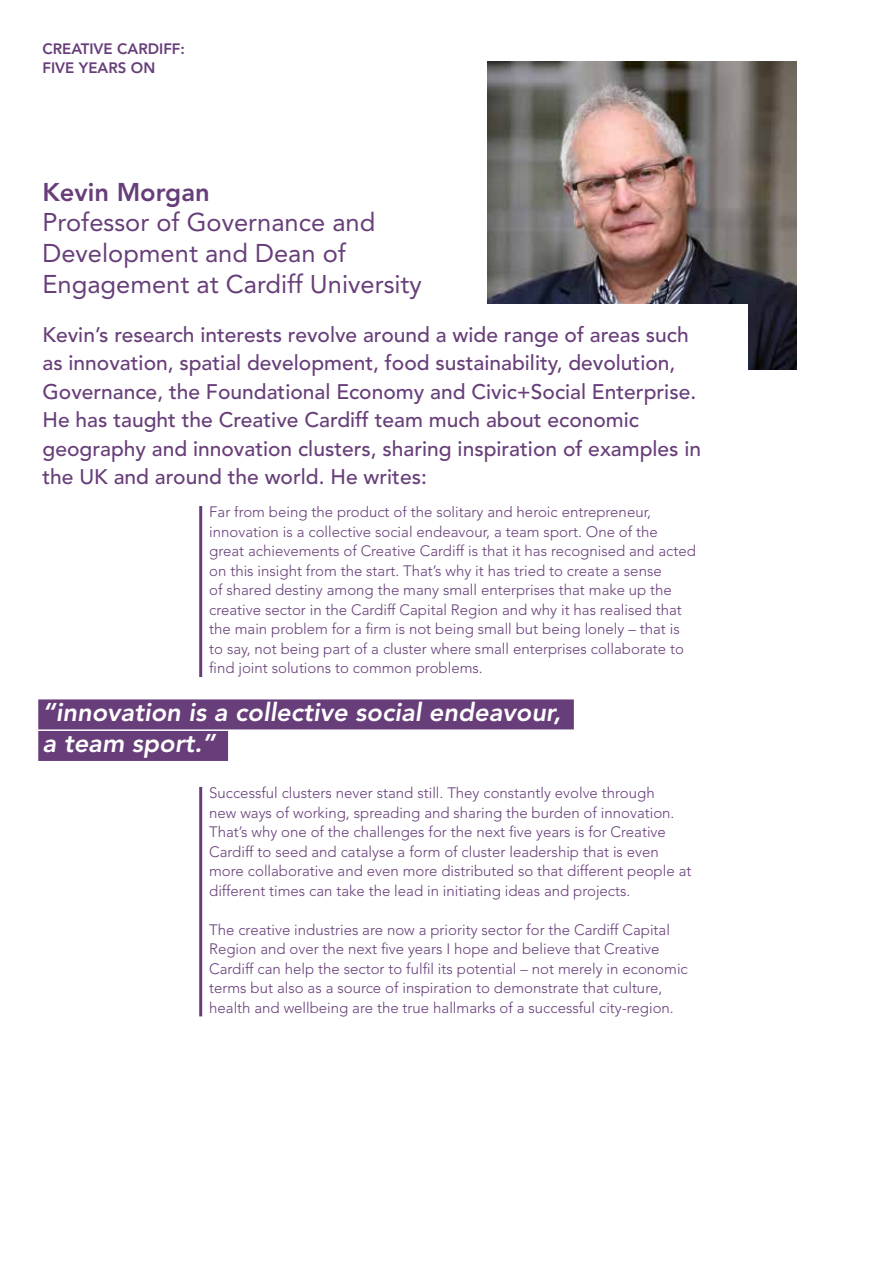
<style>
.page{position:relative;width:893px;height:1263px;background:#fff}
.page>*{position:absolute;margin:0;border:0;box-sizing:border-box;transform-origin:0 0}
.t1{font:25.5px/30.6px "Avenir LT Std";color:#673e79}
.t2{font:italic 800 25.5px/31.5px "Avenir LT Std";color:#fff}
.t3{font:800 25.5px "Avenir LT Std";color:#673e79}
.t4{font:500 21px/28.5px "Avenir LT Std";color:#673e79}
.t5{font:300 15px/19.5px "Avenir LT Std";color:#673e79}
.t6{font:800 15px/18.8px "Avenir LT Std";color:#673e79}
</style>
<div class="page">
<hr style="left:199px;top:506px;width:3px;height:171px;background:#673e79">
<img style="left:487px;top:61px;width:309px;height:309px">
<div style="left:43px;top:305px;width:705px;height:201px;background:#fff"></div>
<hr style="left:199px;top:787px;width:3px;height:229px;background:#673e79">
<div style="left:38px;top:699px;width:536px;height:30px;background:#673e79"></div>
<div style="left:38px;top:731px;width:190px;height:30px;background:#673e79"></div>
<p class="t6" style="left:43px;top:39px;width:144px">CREATIVE CARDIFF:<br>FIVE YEARS ON</p>
<h1 class="t3" style="left:43px;top:177px;width:169px">Kevin Morgan</h1>
<h1 class="t1" style="left:43px;top:207px;width:381px">Professor of Governance and<br>Development and Dean of<br>Engagement at Cardiff University</h1>
<p class="t4" style="left:43px;top:321px;width:660px">Kevin’s research interests revolve around a wide range of areas such as innovation, spatial development, food sustainability, devolution, Governance, the Foundational Economy and Civic+Social Enterprise.<br>He has taught the Creative Cardiff team much about economic geography and innovation clusters, sharing inspiration of examples in the UK and around the world. He writes:</p>
<p class="t5" style="left:209px;top:502px;width:488px">Far from being the product of the solitary and heroic entrepreneur, innovation is a collective social endeavour, a team sport. One of the great achievements of Creative Cardiff is that it has recognised and acted on this insight from the start. That’s why it has tried to create a sense<br>of shared destiny among the many small enterprises that make up the creative sector in the Cardiff Capital Region and why it has realised that the main problem for a firm is not being small but being lonely – that is to say, not being part of a cluster where small enterprises collaborate to find joint solutions to common problems.</p>
<h1 class="t2" style="left:43px;top:697px;width:520px">“innovation is a collective social endeavour, a team sport.”</h1>
<p class="t5" style="left:209px;top:783px;width:484px">Successful clusters never stand still. They constantly evolve through<br>new ways of working, spreading and sharing the burden of innovation.<br>That’s why one of the challenges for the next five years is for Creative Cardiff to seed and catalyse a form of cluster leadership that is even more collaborative and even more distributed so that different people at different times can take the lead in initiating ideas and projects.</p>
<p class="t5" style="left:209px;top:920px;width:480px">The creative industries are now a priority sector for the Cardiff Capital Region and over the next five years I hope and believe that Creative Cardiff can help the sector to fulfil its potential – not merely in economic terms but also as a source of inspiration to demonstrate that culture, health and wellbeing are the true hallmarks of a successful city-region.</p>
</div>
